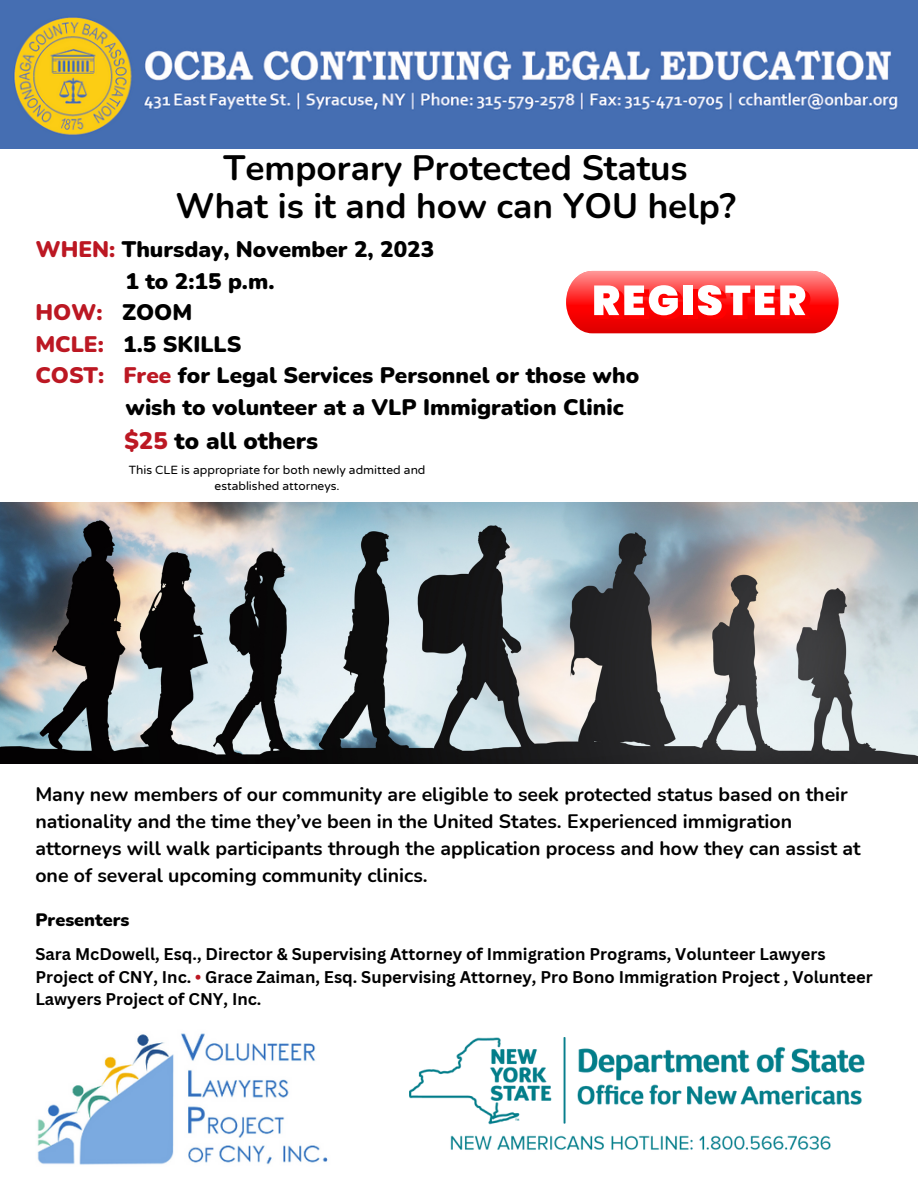
<style>
.page{position:relative;width:918px;height:1188px;background:#fff}
.page>*{position:absolute;margin:0;border:0;box-sizing:border-box;transform-origin:0 0}
.t1{font:700 35.25px "Nunito";color:#000}
.t2{font:900 24px "Nunito";color:#000}
.t3{font:900 22.5px "Nunito";color:#000}
.t4{font:900 22.5px "Nunito";color:#bc1823}
.t5{font:700 19.5px/27px "Nunito";color:#000}
.t6{font:900 18px "Nunito";color:#000}
.t7{font:700 16.5px/22.5px "Canva Sans";color:#000}
.t8{font:12px/16px "Varela Round";color:#000;text-align:center}
.s1{color:#bc1823}
.s2{color:#000}
</style>
<div class="page">
<img style="left:0;top:0;width:918px;height:148px">
<img style="left:37px;top:1033px;width:291px;height:132px">
<img style="left:409px;top:1037px;width:456px;height:113px">
<img style="left:0;top:502px;width:918px;height:261px">
<svg style="left:566px;top:270px;width:273px;height:64px"></svg>
<p class="t1" style="left:224px;top:144px;width:466px">Temporary Protected Status</p>
<p class="t1" style="left:175px;top:182px;width:562px">What is it and how can YOU help?</p>
<p class="t3" style="left:35px;top:235px;width:400px"><span class="s1">WHEN:</span> Thursday, November 2, 2023</p>
<p class="t3" style="left:125px;top:266px;width:151px">1 to 2:15 p.m.</p>
<p class="t4" style="left:35px;top:298px;width:158px">HOW: <span class="s2">ZOOM</span></p>
<p class="t3" style="left:35px;top:329px;width:208px"><span class="s1">MCLE:</span> 1.5 SKILLS</p>
<p class="t3" style="left:35px;top:361px;width:605px"><span class="s1">COST: Free</span> for Legal Services Personnel or those who</p>
<p class="t3" style="left:125px;top:392px;width:500px">wish to volunteer at a VLP Immigration Clinic</p>
<p class="t2" style="left:125px;top:424px;width:195px"><span class="s1">$25</span> to all others</p>
<p class="t8" style="left:129px;top:463px;width:298px">This CLE is appropriate for both newly admitted and established attorneys.</p>
<p class="t5" style="left:35px;top:782px;width:827px">Many new members of our community are eligible to seek protected status based on their nationality and the time they’ve been in the United States. Experienced immigration attorneys will walk participants through the application process and how they can assist at one of several upcoming community clinics.</p>
<p class="t6" style="left:35px;top:907px;width:96px">Presenters</p>
<p class="t7" style="left:35px;top:943px;width:839px">Sara McDowell, Esq., Director &amp; Supervising Attorney of Immigration Programs, Volunteer Lawyers<br>Project of CNY, Inc. <span class="s1">•</span> Grace Zaiman, Esq. Supervising Attorney, Pro Bono Immigration Project , Volunteer<br>Lawyers Project of CNY, Inc.</p>
</div>
